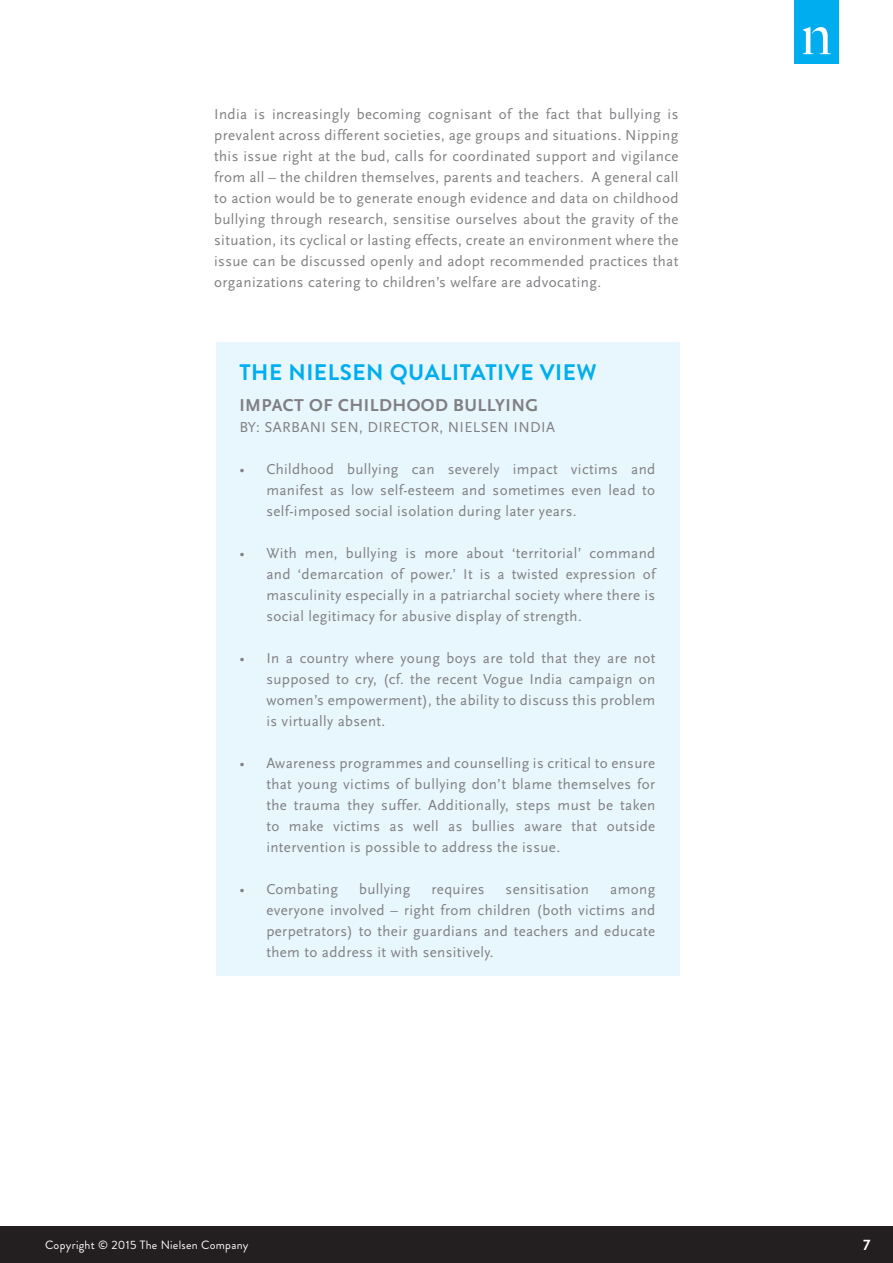
<style>
.page{position:relative;width:893px;height:1263px;background:#fff}
.page>*{position:absolute;margin:0;border:0;box-sizing:border-box;transform-origin:0 0}
.t1{font:700 22.5px "Brandon Grotesque";letter-spacing:.025em;color:#00aeef}
.Body_copy{font:700 18px "Scala Sans OT";letter-spacing:.025em;color:#808083}
.Body_copy-2{font:15px/21px "Scala Sans OT";letter-spacing:.025em;color:#808083;text-align:justify}
.t2{font:700 15px "Brandon Grotesque";color:#fff}
.t3{font:12px "Brandon Grotesque";letter-spacing:.025em;color:#fff}
</style>
<div class="page">
<div style="left:0;top:1227px;width:893px;height:36px;background:#231f20"></div>
<div style="left:795px;top:0;width:44px;height:63px;background:#00aeef"></div>
<svg style="left:803px;top:27px;width:28px;height:27px"></svg>
<div style="left:216px;top:343px;width:464px;height:633px;background:#e8f6fd"></div>
<p class="Body_copy-2" style="left:214px;top:104px;width:466px">India is increasingly becoming cognisant of the fact that bullying is prevalent across different societies, age groups and situations. Nipping this issue right at the bud, calls for coordinated support and vigilance from all – the children themselves, parents and teachers. A general call to action would be to generate enough evidence and data on childhood bullying through research, sensitise ourselves about the gravity of the situation, its cyclical or lasting effects, create an environment where the issue can be discussed openly and adopt recommended practices that organizations catering to children’s welfare are advocating.</p>
<p class="t1" style="left:239px;top:356px;width:359px">THE NIELSEN QUALITATIVE VIEW</p>
<p class="Body_copy" style="left:239px;top:395px;width:300px">IMPACT OF CHILDHOOD BULLYING</p>
<p class="Body_copy-2" style="left:239px;top:417px;width:317px">BY: SARBANI SEN, DIRECTOR, NIELSEN INDIA</p>
<p class="Body_copy-2" style="left:266px;top:459px;width:390px;text-indent:-27px">• Childhood bullying can severely impact victims and manifest as low self-esteem and sometimes even lead to self-imposed social isolation during later years.</p>
<p class="Body_copy-2" style="left:266px;top:543px;width:390px;text-indent:-27px">• With men, bullying is more about ‘territorial’ command and ‘demarcation of power.’ It is a twisted expression of masculinity especially in a patriarchal society where there is social legitimacy for abusive display of strength.</p>
<p class="Body_copy-2" style="left:266px;top:648px;width:390px;text-indent:-27px">• In a country where young boys are told that they are not supposed to cry, (cf. the recent Vogue India campaign on women’s empowerment), the ability to discuss this problem is virtually absent.</p>
<p class="Body_copy-2" style="left:266px;top:753px;width:390px;text-indent:-27px">• Awareness programmes and counselling is critical to ensure that young victims of bullying don’t blame themselves for the trauma they suffer. Additionally, steps must be taken to make victims as well as bullies aware that outside intervention is possible to address the issue.</p>
<p class="Body_copy-2" style="left:239px;top:879px;width:100px">• Combating</p>
<p class="Body_copy-2" style="left:359px;top:879px;width:53px">bullying</p>
<p class="Body_copy-2" style="left:431px;top:879px;width:55px">requires</p>
<p class="Body_copy-2" style="left:506px;top:879px;width:85px">sensitisation</p>
<p class="Body_copy-2" style="left:266px;top:879px;width:390px;text-indent:344px">among everyone involved – right from children (both victims and perpetrators) to their guardians and teachers and educate them to address it with sensitively.</p>
<p class="t3" style="left:45px;top:1237px;width:205px">Copyright © 2015 The Nielsen Company</p>
<p class="t2" style="left:863px;top:1234px;width:9px">7</p>
</div>
